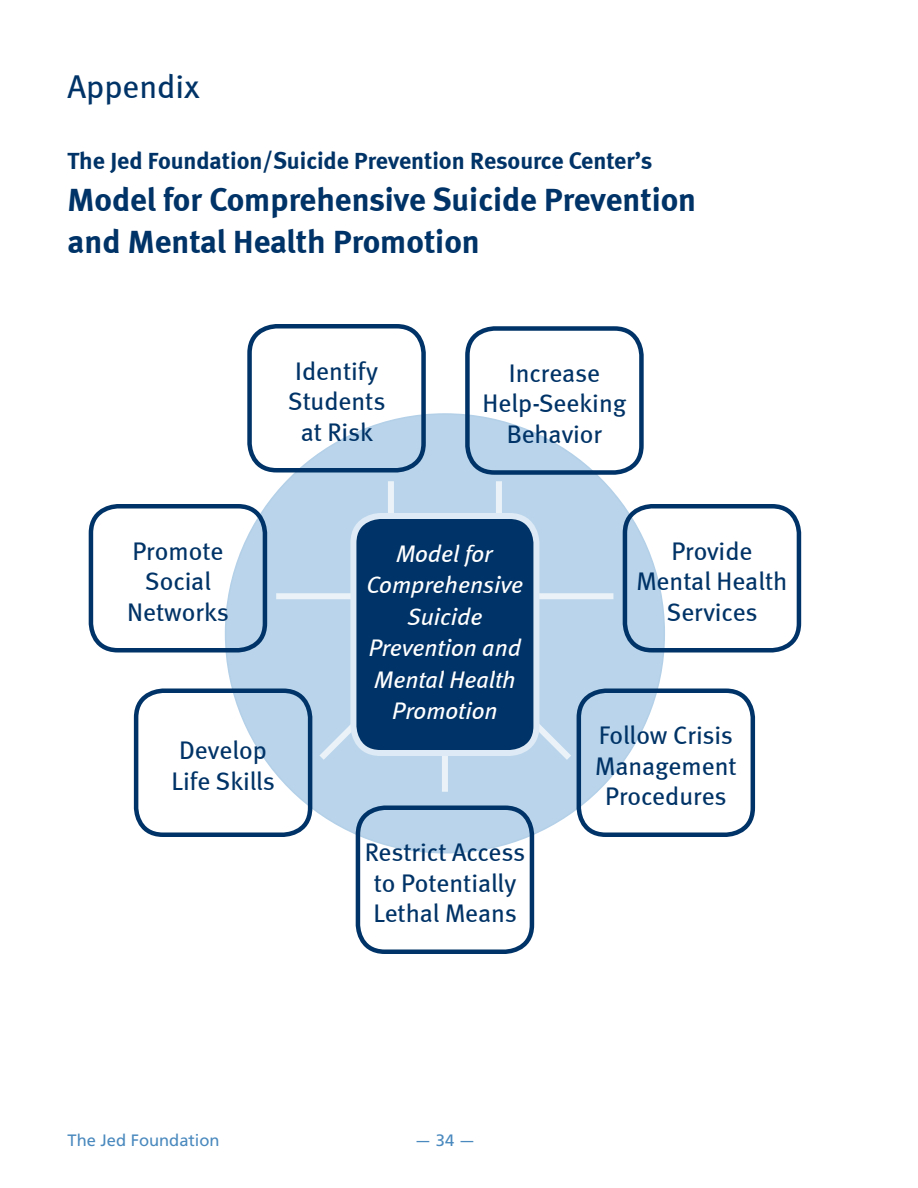
<style>
.page{position:relative;width:918px;height:1188px;background:#fff}
.page>*{position:absolute;margin:0;border:0;box-sizing:border-box;transform-origin:0 0}
.Subhead{font:33px/42px "Meta Bold LF";color:#003367}
.t1{font:33px "Meta Book LF";color:#003367}
.t2{font:25.5px/30.6px "Meta Book LF";color:#003367;text-align:center}
.t3{font:italic 24px/31.5px "Meta Book LF";color:#fff;text-align:center}
.Subhead-2{font:24px "Meta Bold LF";color:#003367}
.t4{font:16.5px "Frutiger LT Std";color:#4a89be}
.t5{font:16.5px "Frutiger LT Std";color:#4a89be;scale:3 1}
</style>
<div class="page">
<div style="left:226px;top:414px;width:438px;height:439px;background:#bad5eb;border-radius:50%"></div>
<div style="left:247px;top:324px;width:179px;height:148px;border:4px solid #003367;border-radius:27px"></div>
<div style="left:89px;top:504px;width:178px;height:148px;border:4px solid #003367;border-radius:27px"></div>
<div style="left:623px;top:504px;width:178px;height:148px;border:4px solid #003367;border-radius:27px"></div>
<div style="left:134px;top:688px;width:178px;height:149px;border:4px solid #003367;border-radius:27px"></div>
<div style="left:577px;top:688px;width:178px;height:149px;border:4px solid #003367;border-radius:27px"></div>
<div style="left:356px;top:806px;width:178px;height:148px;border:4px solid #003367;border-radius:27px"></div>
<div style="left:442px;top:732px;width:6px;height:60px;background:#ebf3f9"></div>
<div style="left:388px;top:481px;width:6px;height:52px;background:#ebf3f9"></div>
<div style="left:496px;top:481px;width:6px;height:52px;background:#ebf3f9"></div>
<div style="left:531px;top:593px;width:82px;height:6px;background:#ebf3f9"></div>
<div style="left:276px;top:593px;width:82px;height:6px;background:#ebf3f9"></div>
<svg style="left:524px;top:709px;width:54px;height:57px"></svg>
<svg style="left:319px;top:725px;width:46px;height:35px"></svg>
<div style="left:465px;top:326px;width:179px;height:149px;border:4px solid #003367;border-radius:27px"></div>
<div style="left:353px;top:516px;width:183px;height:237px;background:#003367;border-radius:27px"></div>
<div style="left:350px;top:513px;width:189px;height:243px;border:6px solid #deebf6;border-radius:27px"></div>
<p class="t1" style="left:68px;top:67px;width:134px">Appendix</p>
<p class="Subhead-2" style="left:68px;top:147px;width:586px">The Jed Foundation/Suicide Prevention Resource Center’s</p>
<p class="Subhead" style="left:68px;top:179px;width:630px">Model for Comprehensive Suicide Prevention and Mental Health Promotion</p>
<p class="t2" style="left:288px;top:355px;width:99px">Identify<br>Students at Risk</p>
<p class="t2" style="left:483px;top:357px;width:145px">Increase<br>Help-Seeking<br>Behavior</p>
<p class="t2" style="left:127px;top:535px;width:103px">Promote<br>Social<br>Networks</p>
<p class="t3" style="left:367px;top:537px;width:158px">Model for<br>Comprehensive<br>Suicide<br>Prevention and<br>Mental Health<br>Promotion</p>
<p class="t2" style="left:636px;top:535px;width:153px">Provide<br>Mental Health<br>Services</p>
<p class="t2" style="left:172px;top:735px;width:105px">Develop<br>Life Skills</p>
<p class="t2" style="left:365px;top:837px;width:162px">Restrict Access to Potentially<br>Lethal Means</p>
<p class="t2" style="left:595px;top:720px;width:143px">Follow Crisis<br>Management<br>Procedures</p>
<p class="t4" style="left:68px;top:1131px;width:154px">The Jed Foundation</p>
<p class="t5" style="left:415px;top:1131px;width:22px">-34 -</p>
</div>
